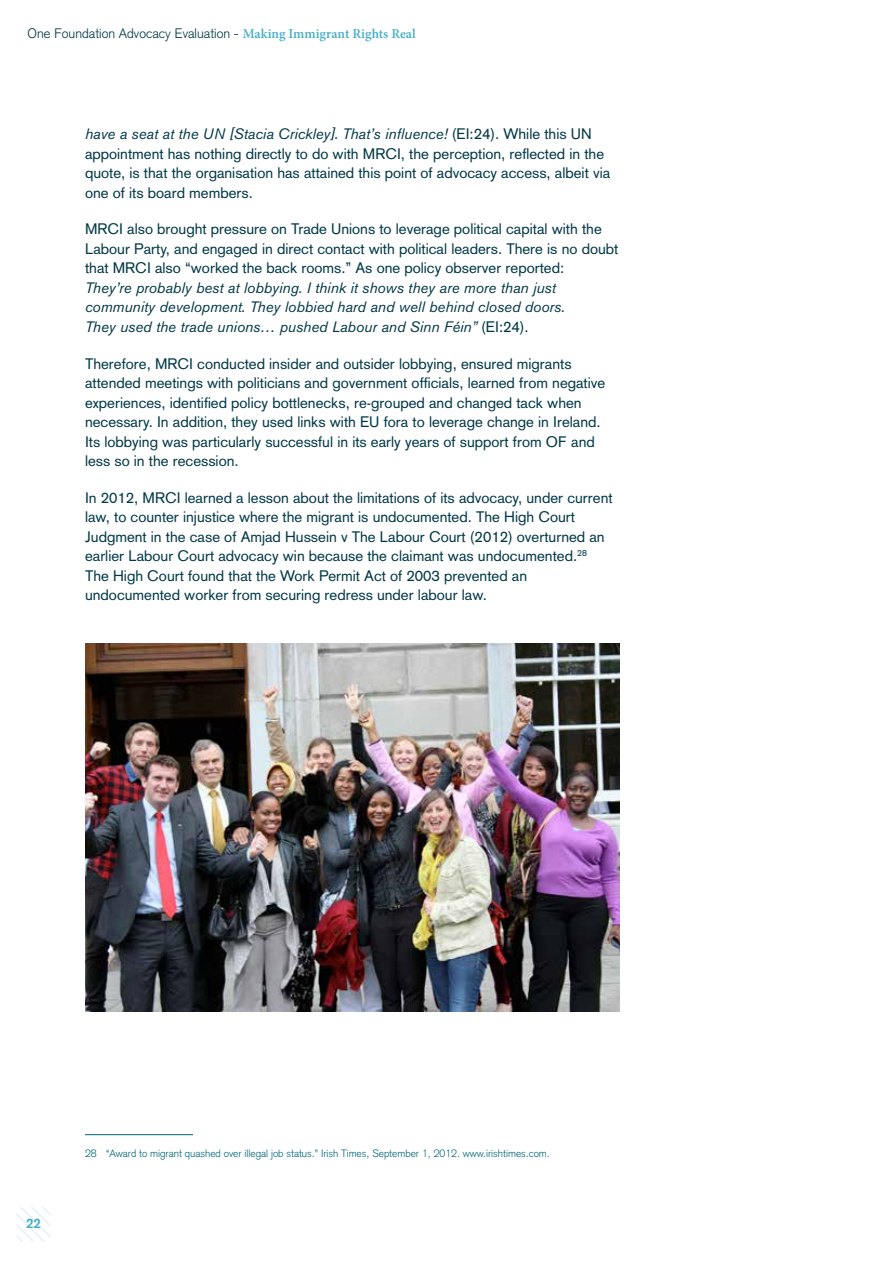
<style>
.page{position:relative;width:893px;height:1263px;background:#fff}
.page>*{position:absolute;margin:0;border:0;box-sizing:border-box;transform-origin:0 0}
.t1{font:15px/19.5px "Akzidenz Grotesk";color:#003846}
.t2{font:italic 15px/19.5px "Akzidenz Grotesk BE";color:#003846}
.t3{font:300 13.5px "Akzidenz Grotesk";color:#003846}
.t4{font:700 13.5px "Akzidenz Grotesk";color:#45aec6}
.t5{font:300 10.5px "Akzidenz Grotesk";color:#006777}
.s1{font-family:"Minion Pro";font-weight:600;color:#45aec6}
.s2{font-family:"Akzidenz Grotesk";font-style:normal}
</style>
<div class="page">
<svg style="left:16px;top:1207px;width:35px;height:34px"></svg>
<img style="left:85px;top:643px;width:535px;height:368px">
<hr style="left:85px;top:1134px;width:108px;height:1px;background:#006777">
<p class="t3" style="left:28px;top:25px;width:390px">One Foundation Advocacy Evaluation - <span class="s1">Making Immigrant Rights Real</span></p>
<p class="t2" style="left:85px;top:124px;width:508px">have a seat at the UN [Stacia Crickley]. That’s influence! <span class="s2">(EI:24). While this UN</span></p>
<p class="t1" style="left:85px;top:144px;width:527px">appointment has nothing directly to do with MRCI, the perception, reflected in the quote, is that the organisation has attained this point of advocacy access, albeit via one of its board members.</p>
<p class="t1" style="left:85px;top:219px;width:535px">MRCI also brought pressure on Trade Unions to leverage political capital with the<br>Labour Party, and engaged in direct contact with political leaders. There is no doubt that MRCI also “worked the back rooms.” As one policy observer reported:</p>
<p class="t2" style="left:85px;top:278px;width:481px">They’re probably best at lobbying. I think it shows they are more than just community development. They lobbied hard and well behind closed doors.<br>They used the trade unions… pushed Labour and Sinn Féin” <span class="s2">(EI:24).</span></p>
<p class="t1" style="left:85px;top:353px;width:522px">Therefore, MRCI conducted insider and outsider lobbying, ensured migrants attended meetings with politicians and government officials, learned from negative experiences, identified policy bottlenecks, re-grouped and changed tack when necessary. In addition, they used links with EU fora to leverage change in Ireland.<br>Its lobbying was particularly successful in its early years of support from OF and less so in the recession.</p>
<p class="t1" style="left:85px;top:487px;width:529px">In 2012, MRCI learned a lesson about the limitations of its advocacy, under current law, to counter injustice where the migrant is undocumented. The High Court Judgment in the case of Amjad Hussein v The Labour Court (2012) overturned an earlier Labour Court advocacy win because the claimant was undocumented.<sup>28<br></sup>The High Court found that the Work Permit Act of 2003 prevented an undocumented worker from securing redress under labour law.</p>
<p class="t4" style="left:26px;top:1216px;width:17px">22</p>
<p class="t5" style="left:85px;top:1147px;width:466px">28 “Award to migrant quashed over illegal job status.” Irish Times, September 1, 2012. www.irishtimes.com.</p>
</div>
